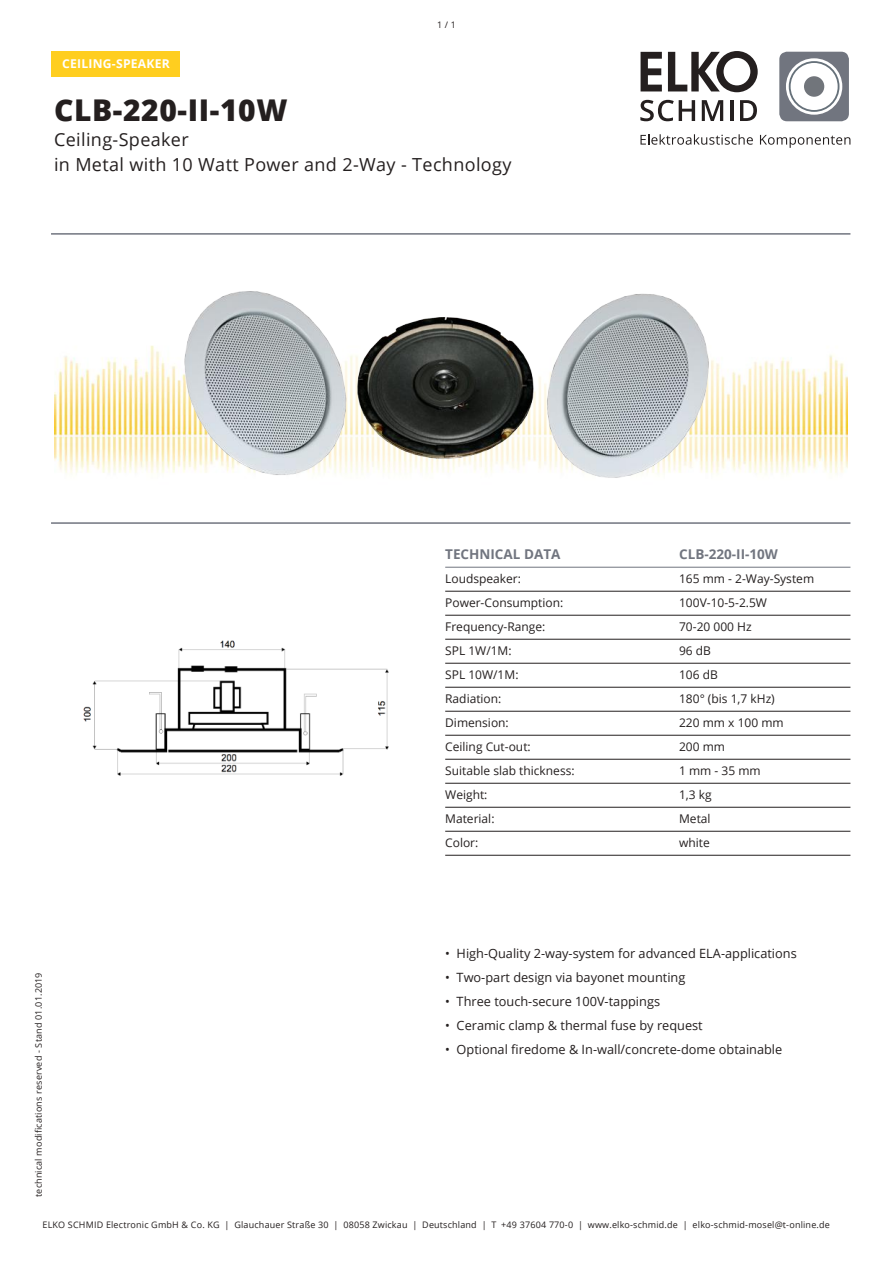
<style>
.page{position:relative;width:893px;height:1263px;background:#fff}
.page>*{position:absolute;margin:0;border:0;box-sizing:border-box;transform-origin:0 0}
.t1{font:800 30px "Open Sans";letter-spacing:.02em;color:#241f1f}
.t2{font:18px/24.6px "Open Sans";letter-spacing:.02em;color:#241f1f}
.t3{font:700 13.5px "Open Sans";color:#71757f}
.t4{font:12.75px "Open Sans";color:#241f1f}
.t5{font:700 12.15px "Open Sans";letter-spacing:.02em;color:#fff}
.t6{font:12px "Open Sans";color:#241f1f}
.t7{font:9px "Open Sans";letter-spacing:.02em;color:#241f1f}
</style>
<div class="page">
<svg style="left:641px;top:51px;width:117px;height:41px"></svg>
<svg style="left:779px;top:52px;width:70px;height:69px"></svg>
<div style="left:804px;top:76px;width:20px;height:21px;background:#71757b;border-radius:50%"></div>
<svg style="left:640px;top:134px;width:113px;height:11px"></svg>
<svg style="left:760px;top:135px;width:90px;height:13px"></svg>
<svg style="left:640px;top:100px;width:55px;height:21px"></svg>
<svg style="left:702px;top:100px;width:21px;height:21px"></svg>
<hr style="left:730px;top:100px;width:3px;height:21px;background:#241f1f">
<svg style="left:740px;top:100px;width:17px;height:21px"></svg>
<hr style="left:445px;top:567px;width:405px;height:1px;background:#71757f">
<hr style="left:445px;top:591px;width:405px;height:1px;background:#241f1f">
<hr style="left:445px;top:615px;width:405px;height:1px;background:#241f1f">
<hr style="left:445px;top:639px;width:405px;height:1px;background:#241f1f">
<hr style="left:445px;top:663px;width:405px;height:1px;background:#241f1f">
<hr style="left:445px;top:687px;width:405px;height:1px;background:#241f1f">
<hr style="left:445px;top:711px;width:405px;height:1px;background:#241f1f">
<hr style="left:445px;top:735px;width:405px;height:1px;background:#241f1f">
<hr style="left:445px;top:759px;width:405px;height:1px;background:#241f1f">
<hr style="left:445px;top:783px;width:405px;height:1px;background:#241f1f">
<hr style="left:445px;top:807px;width:405px;height:1px;background:#241f1f">
<hr style="left:445px;top:831px;width:405px;height:1px;background:#241f1f">
<hr style="left:445px;top:855px;width:405px;height:1px;background:#241f1f">
<img style="left:54px;top:345px;width:794px;height:129px">
<hr style="left:51px;top:233px;width:799px;height:2px;background:#71757f">
<hr style="left:51px;top:522px;width:799px;height:2px;background:#71757f">
<svg style="left:135px;top:306px;width:704px;height:188px"></svg>
<img style="left:83px;top:640px;width:306px;height:136px">
<img style="left:170px;top:233px;width:553px;height:291px">
<div style="left:51px;top:51px;width:129px;height:26px;background:#ffce1f"></div>
<p class="t5" style="left:62px;top:55px;width:109px">CEILING-SPEAKER</p>
<p class="t7" style="left:437px;top:19px;width:20px">1 / 1</p>
<h1 class="t1" style="left:54px;top:88px;width:235px">CLB-220-II-10W</h1>
<h2 class="t2" style="left:54px;top:127px;width:459px">Ceiling-Speaker<br>in Metal with 10 Watt Power and 2-Way - Technology</h2>
<p class="t7" style="left:33px;top:1197px;width:226px;rotate:-90deg">technical modifications reserved - Stand 01.01.2019</p>
<p class="t3" style="left:445px;top:545px;width:117px">TECHNICAL DATA</p>
<p class="t3" style="left:679px;top:545px;width:100px">CLB-220-II-10W</p>
<p class="t6" style="left:445px;top:571px;width:77px">Loudspeaker:</p>
<p class="t6" style="left:679px;top:571px;width:137px">165 mm - 2-Way-System</p>
<p class="t6" style="left:445px;top:595px;width:120px">Power-Consumption:</p>
<p class="t6" style="left:679px;top:595px;width:89px">100V-10-5-2.5W</p>
<p class="t6" style="left:445px;top:619px;width:102px">Frequency-Range:</p>
<p class="t6" style="left:679px;top:619px;width:74px">70-20 000 Hz</p>
<p class="t6" style="left:445px;top:643px;width:68px">SPL 1W/1M:</p>
<p class="t6" style="left:679px;top:643px;width:33px">96 dB</p>
<p class="t6" style="left:445px;top:667px;width:75px">SPL 10W/1M:</p>
<p class="t6" style="left:679px;top:667px;width:40px">106 dB</p>
<p class="t6" style="left:445px;top:691px;width:58px">Radiation:</p>
<p class="t6" style="left:679px;top:691px;width:97px">180° (bis 1,7 kHz)</p>
<p class="t6" style="left:445px;top:715px;width:65px">Dimension:</p>
<p class="t6" style="left:679px;top:715px;width:106px">220 mm x 100 mm</p>
<p class="t6" style="left:445px;top:739px;width:87px">Ceiling Cut-out:</p>
<p class="t6" style="left:679px;top:739px;width:48px">200 mm</p>
<p class="t6" style="left:445px;top:763px;width:131px">Suitable slab thickness:</p>
<p class="t6" style="left:679px;top:763px;width:83px">1 mm - 35 mm</p>
<p class="t6" style="left:445px;top:787px;width:44px">Weight:</p>
<p class="t6" style="left:679px;top:787px;width:34px">1,3 kg</p>
<p class="t6" style="left:445px;top:811px;width:51px">Material:</p>
<p class="t6" style="left:679px;top:811px;width:33px">Metal</p>
<p class="t6" style="left:445px;top:835px;width:35px">Color:</p>
<p class="t6" style="left:679px;top:835px;width:32px">white</p>
<p class="t4" style="left:445px;top:945px;width:353px">• High-Quality 2-way-system for advanced ELA-applications</p>
<p class="t4" style="left:445px;top:969px;width:242px">• Two-part design via bayonet mounting</p>
<p class="t4" style="left:445px;top:993px;width:216px">• Three touch-secure 100V-tappings</p>
<p class="t4" style="left:445px;top:1017px;width:259px">• Ceramic clamp &amp; thermal fuse by request</p>
<p class="t4" style="left:445px;top:1041px;width:339px">• Optional firedome &amp; In-wall/concrete-dome obtainable</p>
<p class="t7" style="left:42px;top:1219px;width:789px">ELKO SCHMID Electronic GmbH &amp; Co. KG | Glauchauer Straße 30 | 08058 Zwickau | Deutschland | T +49 37604 770-0 | www.elko-schmid.de | elko-schmid-mosel@t-online.de</p>
</div>
